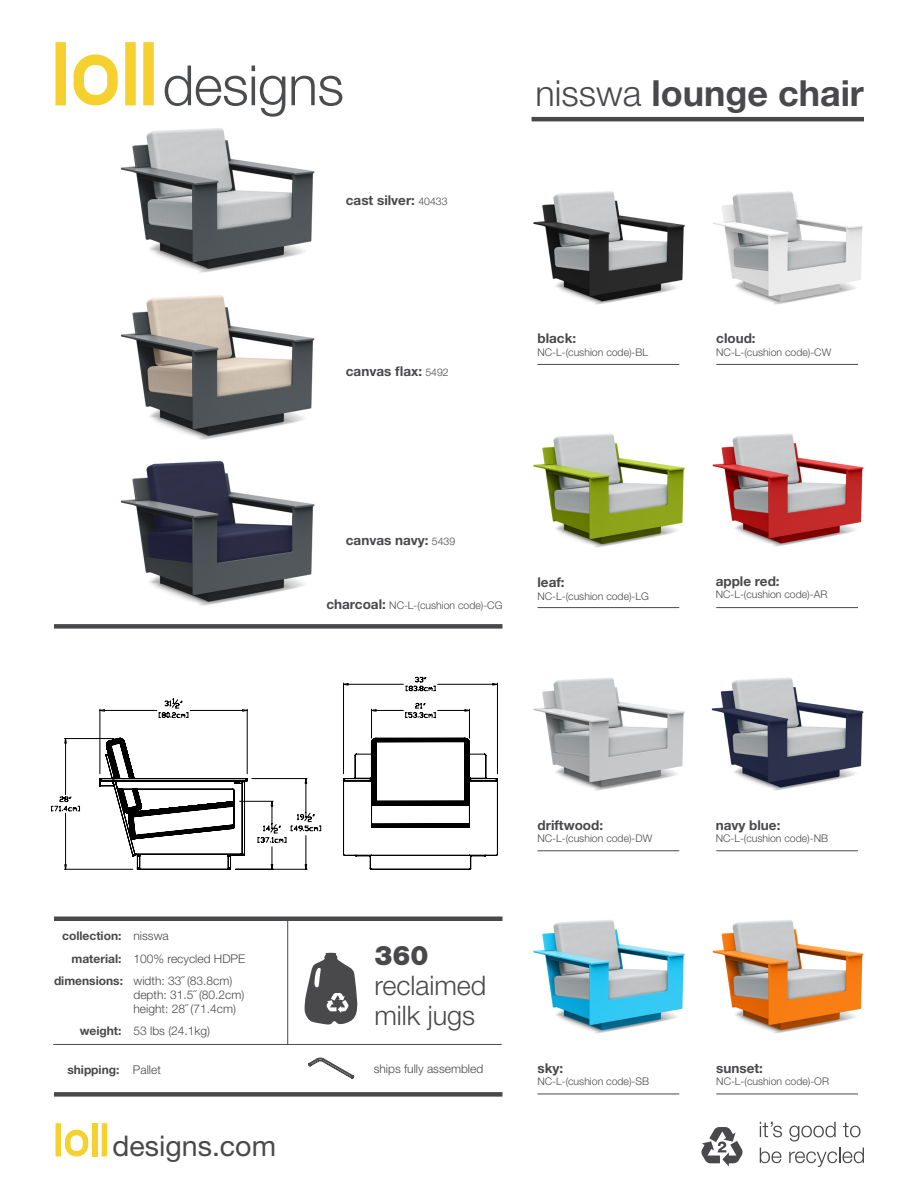
<style>
.page{position:relative;width:918px;height:1188px;background:#fff}
.page>*{position:absolute;margin:0;border:0;box-sizing:border-box;transform-origin:0 0}
.t1{font:700 36px "Helvetica Neue";color:#49494c}
.t2{font:28.5px "Helvetica Neue";color:#49494c}
.t3{font:300 27px/30px "Helvetica Neue";color:#49494c}
.t4{font:900 27px "Helvetica Neue";color:#49494c}
.t5{font:700 13.5px "Helvetica Neue";color:#49494c}
.t6{font:300 12px "Helvetica Neue";color:#49494c}
.t7{font:700 12px "Helvetica Neue";color:#49494c}
.t8{font:300 10.5px "Helvetica Neue";color:#49494c}
.s1{font-weight:300;font-size:10.5px}
.s2{font-weight:300}
.s3{font-weight:700;font-size:13.5px}
.s4{font-weight:700}
</style>
<div class="page">
<svg style="left:701px;top:1127px;width:42px;height:39px"></svg>
<div style="left:92px;top:1123px;width:6px;height:33px;background:#f5d12f"></div>
<div style="left:56px;top:1123px;width:5px;height:33px;background:#f5d12f"></div>
<div style="left:102px;top:1123px;width:5px;height:33px;background:#f5d12f"></div>
<svg style="left:65px;top:1130px;width:23px;height:26px"></svg>
<hr style="left:538px;top:364px;width:141px;height:1px;background:#49494c">
<hr style="left:538px;top:607px;width:141px;height:1px;background:#49494c">
<hr style="left:538px;top:851px;width:141px;height:1px;background:#49494c">
<hr style="left:538px;top:1094px;width:141px;height:1px;background:#49494c">
<hr style="left:716px;top:364px;width:142px;height:1px;background:#49494c">
<hr style="left:716px;top:607px;width:142px;height:1px;background:#49494c">
<hr style="left:716px;top:851px;width:142px;height:1px;background:#49494c">
<hr style="left:716px;top:1094px;width:142px;height:1px;background:#49494c">
<hr style="left:532px;top:117px;width:332px;height:4px;background:#49494c">
<div style="left:54px;top:916px;width:448px;height:5px;background:#49494c"></div>
<div style="left:54px;top:1092px;width:448px;height:5px;background:#49494c"></div>
<div style="left:54px;top:624px;width:448px;height:5px;background:#49494c"></div>
<div style="left:125px;top:42px;width:11px;height:63px;background:#f5d12f"></div>
<div style="left:55px;top:42px;width:11px;height:63px;background:#f5d12f"></div>
<div style="left:143px;top:42px;width:11px;height:63px;background:#f5d12f"></div>
<svg style="left:74px;top:55px;width:32px;height:49px"></svg>
<hr style="left:287px;top:918px;width:1px;height:126px;background:#49494c">
<hr style="left:53px;top:1044px;width:449px;height:1px;background:#49494c">
<svg style="left:304px;top:953px;width:53px;height:72px"></svg>
<svg style="left:308px;top:1058px;width:46px;height:21px"></svg>
<svg style="left:760px;top:1122px;width:22px;height:15px"></svg>
<svg style="left:789px;top:1122px;width:47px;height:19px"></svg>
<svg style="left:843px;top:1123px;width:18px;height:14px"></svg>
<svg style="left:760px;top:1148px;width:21px;height:15px"></svg>
<svg style="left:789px;top:1148px;width:75px;height:19px"></svg>
<img style="left:120px;top:327px;width:195px;height:62px">
<img style="left:87px;top:389px;width:270px;height:240px">
<img style="left:87px;top:57px;width:228px;height:270px">
<img style="left:533px;top:191px;width:330px;height:114px">
<img style="left:533px;top:433px;width:331px;height:115px">
<img style="left:533px;top:920px;width:331px;height:114px">
<img style="left:533px;top:677px;width:331px;height:114px">
<svg style="left:51px;top:738px;width:419px;height:132px"></svg>
<svg style="left:98px;top:682px;width:400px;height:149px"></svg>
<svg style="left:406px;top:677px;width:30px;height:14px"></svg>
<div style="left:154px;top:29px;width:190px;height:93px;background:#fff"></div>
<svg style="left:164px;top:65px;width:178px;height:52px"></svg>
<p class="t5" style="left:346px;top:192px;width:103px">cast silver: <span class="s1">40433</span></p>
<p class="t5" style="left:346px;top:363px;width:104px">canvas flax: <span class="s1">5492</span></p>
<p class="t1" style="left:535px;top:71px;width:330px"><span class="s2">nisswa</span> lounge chair</p>
<p class="t5" style="left:538px;top:330px;width:40px">black:</p>
<p class="t8" style="left:538px;top:346px;width:112px">NC-L-(cushion code)-BL</p>
<p class="t5" style="left:716px;top:330px;width:41px">cloud:</p>
<p class="t8" style="left:716px;top:346px;width:116px">NC-L-(cushion code)-CW</p>
<p class="t5" style="left:346px;top:532px;width:111px">canvas navy: <span class="s1">5439</span></p>
<p class="t8" style="left:326px;top:599px;width:178px"><span class="s3">charcoal:</span> NC-L-(cushion code)-CG</p>
<p class="t5" style="left:538px;top:574px;width:29px">leaf:</p>
<p class="t8" style="left:538px;top:589px;width:113px">NC-L-(cushion code)-LG</p>
<p class="t5" style="left:716px;top:573px;width:65px">apple red:</p>
<p class="t8" style="left:716px;top:588px;width:113px">NC-L-(cushion code)-AR</p>
<p class="t7" style="left:62px;top:929px;width:108px">collection: <span class="s2">nisswa</span></p>
<p class="t6" style="left:72px;top:951px;width:175px"><span class="s4">material:</span> 100% recycled HDPE</p>
<p class="t6" style="left:54px;top:974px;width:180px"><span class="s4">dimensions:</span> width: 33˝ (83.8cm)</p>
<p class="t6" style="left:134px;top:987px;width:112px">depth: 31.5˝ (80.2cm)</p>
<p class="t6" style="left:134px;top:1001px;width:104px">height: 28˝ (71.4cm)</p>
<p class="t6" style="left:80px;top:1024px;width:132px"><span class="s4">weight:</span> 53 lbs (24.1kg)</p>
<p class="t7" style="left:67px;top:1062px;width:95px">shipping: <span class="s2">Pallet</span></p>
<p class="t6" style="left:374px;top:1061px;width:111px">ships fully assembled</p>
<p class="t4" style="left:374px;top:939px;width:56px">360</p>
<p class="t3" style="left:374px;top:970px;width:114px">reclaimed milk jugs</p>
<h2 class="t2" style="left:113px;top:1129px;width:165px">designs.com</h2>
<h2 class="t2" style="left:112px;top:1129px;width:132px">trade.com</h2>
<p class="t5" style="left:538px;top:817px;width:67px">driftwood:</p>
<p class="t8" style="left:538px;top:832px;width:116px">NC-L-(cushion code)-DW</p>
<p class="t5" style="left:537px;top:1060px;width:27px">sky:</p>
<p class="t8" style="left:537px;top:1075px;width:113px">NC-L-(cushion code)-SB</p>
<p class="t5" style="left:716px;top:817px;width:66px">navy blue:</p>
<p class="t8" style="left:716px;top:832px;width:114px">NC-L-(cushion code)-NB</p>
<p class="t5" style="left:716px;top:1060px;width:48px">sunset:</p>
<p class="t8" style="left:716px;top:1075px;width:114px">NC-L-(cushion code)-OR</p>
</div>
